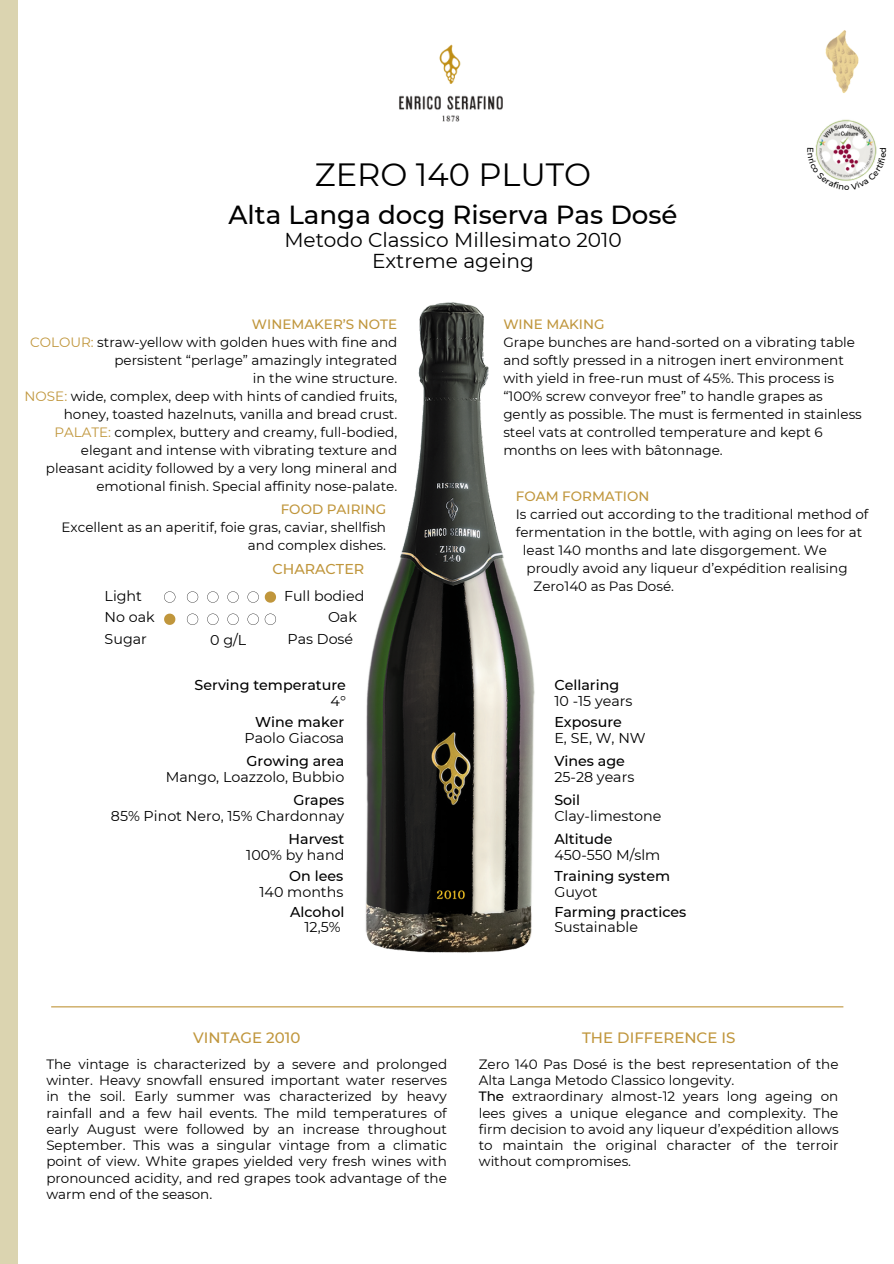
<style>
.page{position:relative;width:894px;height:1264px;background:#fff}
.page>*{position:absolute;margin:0;border:0;box-sizing:border-box;transform-origin:0 0}
.t1{font:32.1px "Montserrat";color:#000}
.t2{font:500 26.1px "Montserrat";color:#000}
.t3{font:20.1px/21.5px "Montserrat";color:#000;text-align:center}
.t4{font:500 15px "Montserrat";color:#c0963c}
.t5{font:14.25px/21.5px "Montserrat";color:#000}
.t6{font:500 14.25px "Montserrat";color:#000}
.t7{font:500 14.25px "Montserrat";color:#c0963c}
.t8{font:13.5px/18px "Montserrat";color:#000}
.t9{font:500 13.5px "Montserrat";color:#c0963c}
.t10{font:500 8.4px "Montserrat";color:#000}
.s1{font-weight:500;color:#c0963c}
.s2{color:#c0963c}
.s3{font-weight:500}
</style>
<div class="page">
<svg style="left:265px;top:591px;width:11px;height:11px"></svg>
<svg style="left:247px;top:591px;width:12px;height:11px"></svg>
<svg style="left:227px;top:591px;width:11px;height:11px"></svg>
<svg style="left:187px;top:591px;width:11px;height:11px"></svg>
<svg style="left:207px;top:591px;width:11px;height:11px"></svg>
<svg style="left:164px;top:591px;width:11px;height:11px"></svg>
<img style="left:825px;top:30px;width:34px;height:63px">
<img style="left:399px;top:44px;width:104px;height:78px">
<hr style="left:51px;top:1006px;width:792px;height:1px;background:#c0963c">
<div style="left:0;top:0;width:18px;height:1263px;background:#dbd4b0"></div>
<svg style="left:164px;top:613px;width:11px;height:12px"></svg>
<svg style="left:247px;top:613px;width:12px;height:12px"></svg>
<svg style="left:227px;top:613px;width:11px;height:12px"></svg>
<svg style="left:187px;top:613px;width:11px;height:12px"></svg>
<svg style="left:207px;top:613px;width:11px;height:12px"></svg>
<svg style="left:265px;top:613px;width:11px;height:12px"></svg>
<img style="left:815px;top:119px;width:62px;height:62px">
<img style="left:365px;top:302px;width:170px;height:651px">
<svg style="left:815px;top:148px;width:28px;height:33px"></svg>
<svg style="left:850px;top:148px;width:27px;height:33px"></svg>
<h1 class="t1" style="left:315px;top:155px;width:278px">ZERO 140 PLUTO</h1>
<h2 class="t2" style="left:228px;top:199px;width:450px">Alta Langa docg Riserva Pas Dosé</h2>
<h3 class="t3" style="left:284px;top:229px;width:339px">Metodo Classico Millesimato 2010<br>Extreme ageing</h3>
<p class="t10" style="left:844px;top:182px;width:7px">o</p>
<p class="t8" style="left:25px;top:315px;width:374px;text-align:right"><span class="s1">WINEMAKER’S NOTE<br></span><span class="s2">COLOUR:</span> straw-yellow with golden hues with fine and persistent “perlage” amazingly integrated<br>in the wine structure.<br><span class="s2">NOSE:</span> wide, complex, deep with hints of candied fruits, honey, toasted hazelnuts, vanilla and bread crust.<br><span class="s2">PALATE:</span> complex, buttery and creamy, full-bodied, elegant and intense with vibrating texture and pleasant acidity followed by a very long mineral and emotional finish. Special affinity nose-palate.</p>
<p class="t9" style="left:503px;top:316px;width:103px">WINE MAKING</p>
<p class="t8" style="left:503px;top:333px;width:360px">Grape bunches are hand-sorted on a vibrating table and softly pressed in a nitrogen inert environment with yield in free-run must of 45%. This process is “100% screw conveyor free” to handle grapes as gently as possible. The must is fermented in stainless steel vats at controlled temperature and kept 6 months on lees with bâtonnage.</p>
<p class="t9" style="left:515px;top:488px;width:135px">FOAM FORMATION</p>
<p class="t8" style="left:515px;top:505px;width:354px">Is carried out according to the traditional method of</p>
<p class="t8" style="left:515px;top:523px;width:348px">fermentation in the bottle, with aging on lees for at</p>
<p class="t8" style="left:523px;top:541px;width:305px">least 140 months and late disgorgement. We</p>
<p class="t8" style="left:526px;top:559px;width:322px">proudly avoid any liqueur d’expédition realising</p>
<p class="t8" style="left:533px;top:577px;width:142px">Zero140 as Pas Dosé.</p>
<p class="t9" style="left:280px;top:501px;width:107px">FOOD PAIRING</p>
<p class="t8" style="left:61px;top:518px;width:326px;text-align:right">Excellent as an aperitif, foie gras, caviar, shellfish and complex dishes.</p>
<p class="t7" style="left:272px;top:560px;width:93px">CHARACTER</p>
<p class="t5" style="left:105px;top:585px;width:52px">Light<br>No oak<br>Sugar</p>
<p class="t5" style="left:328px;top:585px;width:38px;text-indent:-44px">Full bodied<br>Oak</p>
<p class="t5" style="left:210px;top:629px;width:38px">0 g/L</p>
<p class="t5" style="left:287px;top:628px;width:67px">Pas Dosé</p>
<p class="t6" style="left:194px;top:676px;width:153px">Serving temperature</p>
<p class="t5" style="left:330px;top:690px;width:17px">4°</p>
<p class="t6" style="left:255px;top:713px;width:91px">Wine maker</p>
<p class="t5" style="left:244px;top:727px;width:101px">Paolo Giacosa</p>
<p class="t6" style="left:246px;top:752px;width:99px">Growing area</p>
<p class="t5" style="left:166px;top:766px;width:180px">Mango, Loazzolo, Bubbio</p>
<p class="t6" style="left:293px;top:791px;width:52px">Grapes</p>
<p class="t5" style="left:111px;top:804px;width:235px">85% Pinot Nero, 15% Chardonnay</p>
<p class="t6" style="left:288px;top:830px;width:57px">Harvest</p>
<p class="t5" style="left:246px;top:843px;width:100px">100% by hand</p>
<p class="t6" style="left:289px;top:867px;width:56px">On lees</p>
<p class="t5" style="left:259px;top:881px;width:85px">140 months</p>
<p class="t6" style="left:290px;top:902px;width:56px">Alcohol</p>
<p class="t5" style="left:304px;top:916px;width:38px">12,5%</p>
<p class="t6" style="left:554px;top:676px;width:66px">Cellaring</p>
<p class="t5" style="left:554px;top:690px;width:80px">10 -15 years</p>
<p class="t6" style="left:554px;top:713px;width:69px">Exposure</p>
<p class="t5" style="left:554px;top:727px;width:93px">E, SE, W, NW</p>
<p class="t6" style="left:554px;top:752px;width:72px">Vines age</p>
<p class="t5" style="left:554px;top:766px;width:81px">25-28 years</p>
<p class="t6" style="left:554px;top:791px;width:27px">Soil</p>
<p class="t5" style="left:554px;top:804px;width:108px">Clay-limestone</p>
<p class="t6" style="left:554px;top:830px;width:60px">Altitude</p>
<p class="t5" style="left:554px;top:843px;width:107px">450-550 M/slm</p>
<p class="t6" style="left:554px;top:867px;width:117px">Training system</p>
<p class="t5" style="left:554px;top:881px;width:45px">Guyot</p>
<p class="t6" style="left:554px;top:902px;width:133px">Farming practices</p>
<p class="t5" style="left:554px;top:916px;width:85px">Sustainable</p>
<p class="t4" style="left:193px;top:1027px;width:109px">VINTAGE 2010</p>
<p class="t8" style="left:46px;top:1055px;width:402px;line-height:16.2px;text-align:justify">The vintage is characterized by a severe and prolonged winter. Heavy snowfall ensured important water reserves in the soil. Early summer was characterized by heavy rainfall and a few hail events. The mild temperatures of early August were followed by an increase throughout September. This was a singular vintage from a climatic point of view. White grapes yielded very fresh wines with pronounced acidity, and red grapes took advantage of the warm end of the season.</p>
<p class="t4" style="left:582px;top:1027px;width:155px">THE DIFFERENCE IS</p>
<p class="t8" style="left:478px;top:1055px;width:361px;line-height:16.2px">Zero 140 Pas Dosé is the best representation of the Alta Langa Metodo Classico longevity.<br><span class="s3">The</span> extraordinary almost-12 years long ageing on lees gives a unique elegance and complexity. The firm decision to avoid any liqueur d’expédition allows to maintain the original character of the terroir without compromises.</p>
</div>
